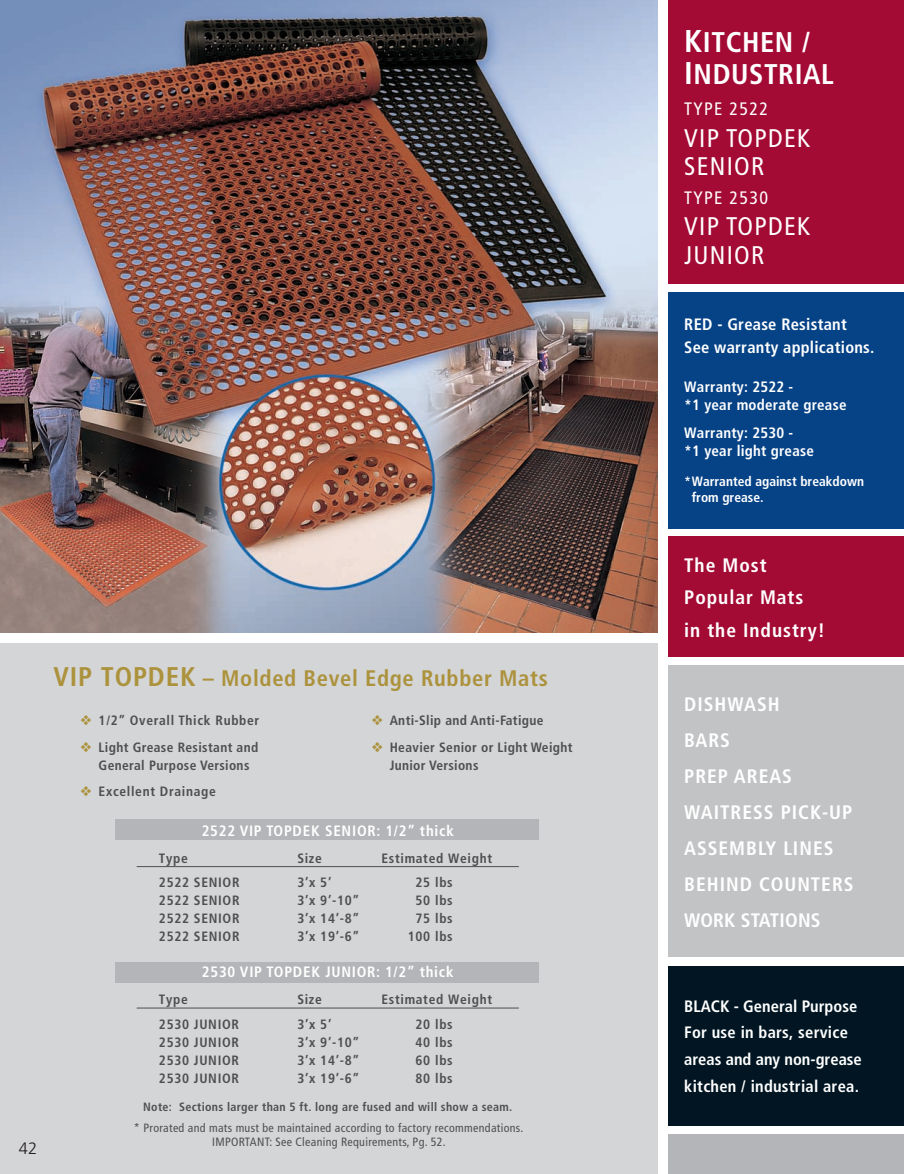
<style>
.page{position:relative;width:904px;height:1174px;background:#fff}
.page>*{position:absolute;margin:0;border:0;box-sizing:border-box;transform-origin:0 0}
.t1{font:700 condensed 28.5px/31.5px "Frutiger LT Std";letter-spacing:.02em;color:#fff}
.t2{font:condensed 25.5px/28.5px "Frutiger LT Std";letter-spacing:.05em;color:#fff}
.t3{font:700 condensed 22.5px "Frutiger LT Std";letter-spacing:.03em;color:#ac923c}
.t4{font:700 condensed 19.5px/36px "Frutiger LT Std";letter-spacing:.05em;color:#fff}
.t5{font:condensed 18px "Frutiger LT Std";letter-spacing:.075em;color:#fff}
.t6{font:700 condensed 16.5px/26.5px "Frutiger LT Std";letter-spacing:.015em;color:#fff}
.t7{font:300 16.5px "Frutiger LT Std";color:#231f20}
.t8{font:700 condensed 15px/18px "Frutiger LT Std";letter-spacing:.015em;color:#fff}
.t9{font:700 condensed 15px "Frutiger LT Std";letter-spacing:.05em;color:#fff}
.t10{font:700 condensed 13.5px "Frutiger LT Std";letter-spacing:.05em;color:#4e4f50}
.t11{font:700 condensed 13.5px "Frutiger LT Std";letter-spacing:.025em;color:#4e4f50}
.t12{font:700 condensed 13.5px/16.2px "Frutiger LT Std";color:#fff}
.t13{font:condensed 12px/14.4px "Frutiger LT Std";letter-spacing:.025em;color:#4e4f50;text-align:center}
.t14{font:700 condensed 12px "Frutiger LT Std";letter-spacing:.025em;color:#4e4f50}
.s1{font-size:27px}
.s2{font-size:31.5px}
</style>
<div class="page">
<div style="left:668px;top:0;width:236px;height:283px;background:#a30a34"></div>
<img style="left:0;top:0;width:658px;height:632px">
<div style="left:0;top:643px;width:658px;height:531px;background:#d4d5d7"></div>
<div style="left:668px;top:665px;width:236px;height:292px;background:#c2c3c5"></div>
<div style="left:668px;top:1134px;width:236px;height:40px;background:#b4b5b8"></div>
<div style="left:668px;top:537px;width:236px;height:120px;background:#a30a34"></div>
<div style="left:668px;top:292px;width:236px;height:236px;background:#054286"></div>
<div style="left:668px;top:966px;width:236px;height:159px;background:#011622"></div>
<div style="left:116px;top:819px;width:423px;height:21px;background:#b4b5b8"></div>
<div style="left:116px;top:962px;width:423px;height:20px;background:#b4b5b8"></div>
<hr style="left:137px;top:866px;width:382px;height:1px;background:#4e4f50">
<hr style="left:137px;top:1007px;width:382px;height:1px;background:#4e4f50">
<p class="t7" style="left:19px;top:1139px;width:20px">42</p>
<h3 class="t3" style="left:54px;top:665px;width:496px"><span class="s1">VIP TOPDEK</span> – Molded Bevel Edge Rubber Mats</h3>
<p class="t10" style="left:99px;top:712px;width:162px">1/2” Overall Thick Rubber</p>
<p class="t11" style="left:390px;top:712px;width:155px">Anti-Slip and Anti-Fatigue</p>
<p class="t11" style="left:99px;top:739px;width:161px">Light Grease Resistant and</p>
<p class="t11" style="left:390px;top:739px;width:184px">Heavier Senior or Light Weight</p>
<p class="t11" style="left:99px;top:757px;width:152px">General Purpose Versions</p>
<p class="t11" style="left:390px;top:757px;width:90px">Junior Versions</p>
<p class="t10" style="left:99px;top:783px;width:119px">Excellent Drainage</p>
<p class="t9" style="left:202px;top:822px;width:254px">2522 VIP TOPDEK SENIOR: 1/2” thick</p>
<p class="t10" style="left:159px;top:850px;width:30px">Type</p>
<p class="t10" style="left:297px;top:850px;width:26px">Size</p>
<p class="t10" style="left:381px;top:850px;width:112px">Estimated Weight</p>
<p class="t10" style="left:159px;top:874px;width:82px">2522 SENIOR</p>
<p class="t10" style="left:297px;top:874px;width:36px">3’x 5’</p>
<p class="t10" style="left:415px;top:874px;width:39px">25 lbs</p>
<p class="t10" style="left:159px;top:892px;width:82px">2522 SENIOR</p>
<p class="t10" style="left:297px;top:892px;width:64px">3’x 9’-10”</p>
<p class="t10" style="left:415px;top:892px;width:39px">50 lbs</p>
<p class="t10" style="left:159px;top:910px;width:82px">2522 SENIOR</p>
<p class="t10" style="left:297px;top:910px;width:64px">3’x 14’-8”</p>
<p class="t10" style="left:415px;top:910px;width:39px">75 lbs</p>
<p class="t10" style="left:159px;top:928px;width:82px">2522 SENIOR</p>
<p class="t10" style="left:297px;top:928px;width:64px">3’x 19’-6”</p>
<p class="t10" style="left:408px;top:928px;width:46px">100 lbs</p>
<p class="t9" style="left:202px;top:963px;width:253px">2530 VIP TOPDEK JUNIOR: 1/2” thick</p>
<p class="t10" style="left:159px;top:991px;width:30px">Type</p>
<p class="t10" style="left:297px;top:991px;width:26px">Size</p>
<p class="t10" style="left:381px;top:991px;width:112px">Estimated Weight</p>
<p class="t10" style="left:159px;top:1016px;width:82px">2530 JUNIOR</p>
<p class="t10" style="left:297px;top:1016px;width:36px">3’x 5’</p>
<p class="t10" style="left:415px;top:1016px;width:39px">20 lbs</p>
<p class="t10" style="left:159px;top:1034px;width:82px">2530 JUNIOR</p>
<p class="t10" style="left:297px;top:1034px;width:64px">3’x 9’-10”</p>
<p class="t10" style="left:415px;top:1034px;width:39px">40 lbs</p>
<p class="t10" style="left:159px;top:1052px;width:82px">2530 JUNIOR</p>
<p class="t10" style="left:297px;top:1052px;width:64px">3’x 14’-8”</p>
<p class="t10" style="left:415px;top:1052px;width:39px">60 lbs</p>
<p class="t10" style="left:159px;top:1070px;width:82px">2530 JUNIOR</p>
<p class="t10" style="left:297px;top:1070px;width:64px">3’x 19’-6”</p>
<p class="t10" style="left:415px;top:1070px;width:39px">80 lbs</p>
<p class="t14" style="left:143px;top:1099px;width:370px">Note: Sections larger than 5 ft. long are fused and will show a seam.</p>
<p class="t13" style="left:134px;top:1120px;width:391px">* Prorated and mats must be maintained according to factory recommendations.<br>IMPORTANT: See Cleaning Requirements, Pg. 52.</p>
<h1 class="t1" style="left:684px;top:27px;width:151px"><span class="s2">K</span>ITCHEN /<br><span class="s2">I</span>NDUSTRIAL</h1>
<h3 class="t5" style="left:684px;top:98px;width:85px">TYPE 2522</h3>
<h2 class="t2" style="left:684px;top:124px;width:128px">VIP TOPDEK<br>SENIOR</h2>
<h3 class="t5" style="left:684px;top:187px;width:85px">TYPE 2530</h3>
<h2 class="t2" style="left:684px;top:212px;width:128px">VIP TOPDEK<br>JUNIOR</h2>
<p class="t6" style="left:684px;top:313px;width:192px;line-height:23.1px">RED - Grease Resistant<br>See warranty applications.</p>
<p class="t8" style="left:684px;top:377px;width:164px">Warranty: 2522 -<br>*1 year moderate grease</p>
<p class="t8" style="left:684px;top:424px;width:131px">Warranty: 2530 -<br>*1 year light grease</p>
<p class="t12" style="left:692px;top:473px;width:174px;text-indent:-8px">*Warranted against breakdown from grease.</p>
<h3 class="t4" style="left:684px;top:549px;width:142px;line-height:32.4px">The Most<br>Popular Mats<br>in the Industry!</h3>
<h3 class="t4" style="left:684px;top:686px;width:171px">DISHWASH<br>BARS<br>PREP AREAS<br>WAITRESS PICK-UP<br>ASSEMBLY LINES<br>BEHIND COUNTERS<br>WORK STATIONS</h3>
<p class="t6" style="left:684px;top:993px;width:179px">BLACK - General Purpose<br>For use in bars, service areas and any non-grease kitchen / industrial area.</p>
</div>
